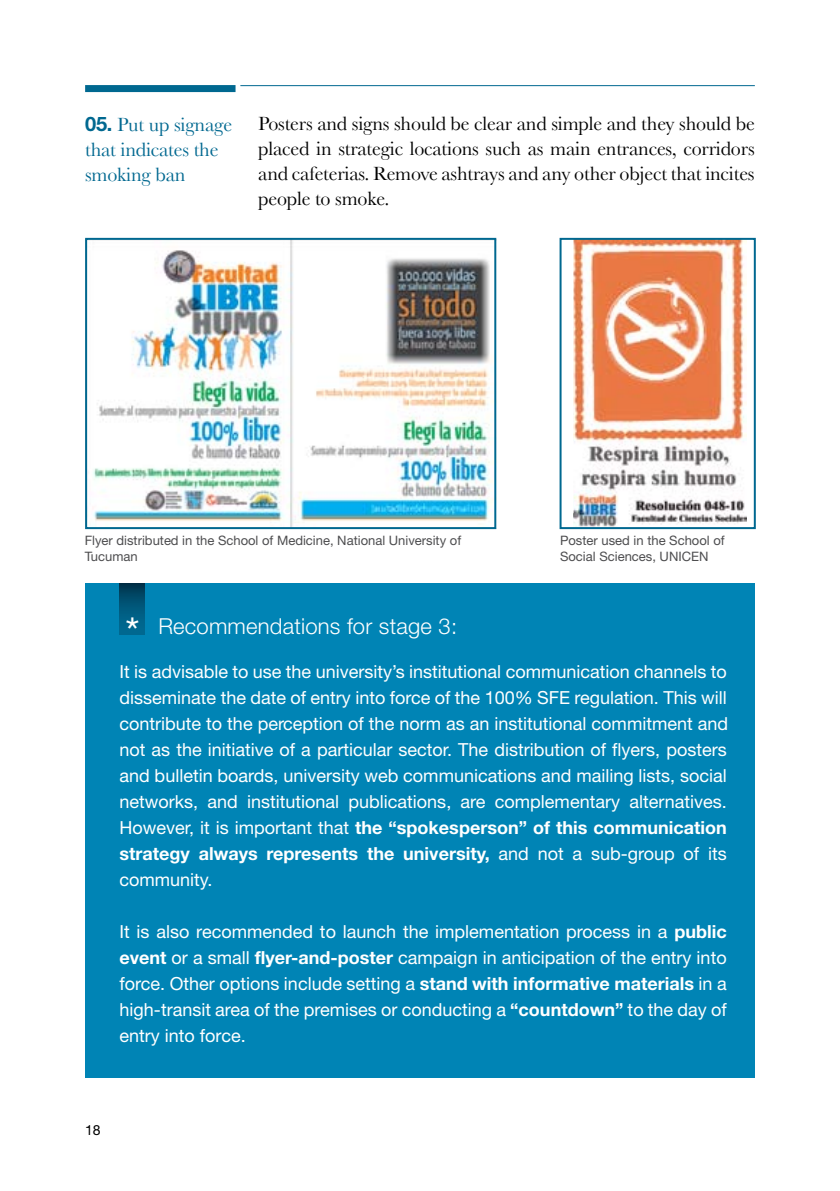
<style>
.page{position:relative;width:840px;height:1191px;background:#fff}
.page>*{position:absolute;margin:0;border:0;box-sizing:border-box;transform-origin:0 0}
.t1{font:40px "Helvetica Neue";color:#fff}
.t2{font:300 22px "Helvetica Neue";letter-spacing:.01em;color:#fff}
.t3{font:20px/25px "Baskerville";letter-spacing:-.01em;color:#000;text-align:justify}
.t4{font:20px/25px "Baskerville";letter-spacing:-.01em;color:#006890}
.t5{font:18px/26px "Helvetica Neue";color:#fff;text-align:justify}
.t6{font:14px "Helvetica Neue LT Std";color:#000}
.t7{font:13px/16px "Helvetica Neue LT Std";color:#4d4d4f}
.s1{font-family:"Helvetica Neue LT Std";font-weight:700}
.s2{font-weight:700}
</style>
<div class="page">
<div style="left:85px;top:85px;width:150px;height:7px;background:#006890"></div>
<hr style="left:240px;top:85px;width:514px;height:1px;background:#006890">
<div style="left:85px;top:583px;width:669px;height:494px;background:#0084b5"></div>
<div style="left:119px;top:583px;width:26px;height:52px;background:linear-gradient(to bottom,#003953,#00719b)"></div>
<img style="left:90px;top:241px;width:403px;height:285px">
<img style="left:573px;top:241px;width:173px;height:285px">
<div style="left:85px;top:238px;width:411px;height:291px;border:2px solid #006890"></div>
<div style="left:559px;top:238px;width:196px;height:291px;border:2px solid #006890"></div>
<p class="t4" style="left:85px;top:112px;width:148px"><span class="s1">05.</span> Put up signage that indicates the smoking ban</p>
<p class="t3" style="left:258px;top:111px;width:497px">Posters and signs should be clear and simple and they should be placed in strategic locations such as main entrances, corridors and cafeterias. Remove ashtrays and any other object that incites people to smoke.</p>
<p class="t7" style="left:85px;top:532px;width:378px">Flyer distributed in the School of Medicine, National University of<br>Tucuman</p>
<p class="t7" style="left:559px;top:532px;width:166px">Poster used in the School of<br>Social Sciences, UNICEN</p>
<h1 class="t1" style="left:125px;top:608px;width:16px">*</h1>
<p class="t2" style="left:158px;top:612px;width:300px">Recommendations for stage 3:</p>
<p class="t5" style="left:119px;top:658px;width:610px">It is advisable to use the university’s institutional communication channels to disseminate the date of entry into force of the 100% SFE regulation. This will contribute to the perception of the norm as an institutional commitment and not as the initiative of a particular sector. The distribution of flyers, posters and bulletin boards, university web communications and mailing lists, social networks, and institutional publications, are complementary alternatives.<br>However, it is important that <span class="s2">the “spokesperson” of this communication strategy always represents the university,</span> and not a sub-group of its community.</p>
<p class="t5" style="left:119px;top:918px;width:608px">It is also recommended to launch the implementation process in a <span class="s2">public event</span> or a small <span class="s2">flyer-and-poster</span> campaign in anticipation of the entry into force. Other options include setting a <span class="s2">stand with informative materials</span> in a high-transit area of the premises or conducting a <span class="s2">“countdown”</span> to the day of entry into force.</p>
<p class="t6" style="left:85px;top:1121px;width:17px">18</p>
</div>
